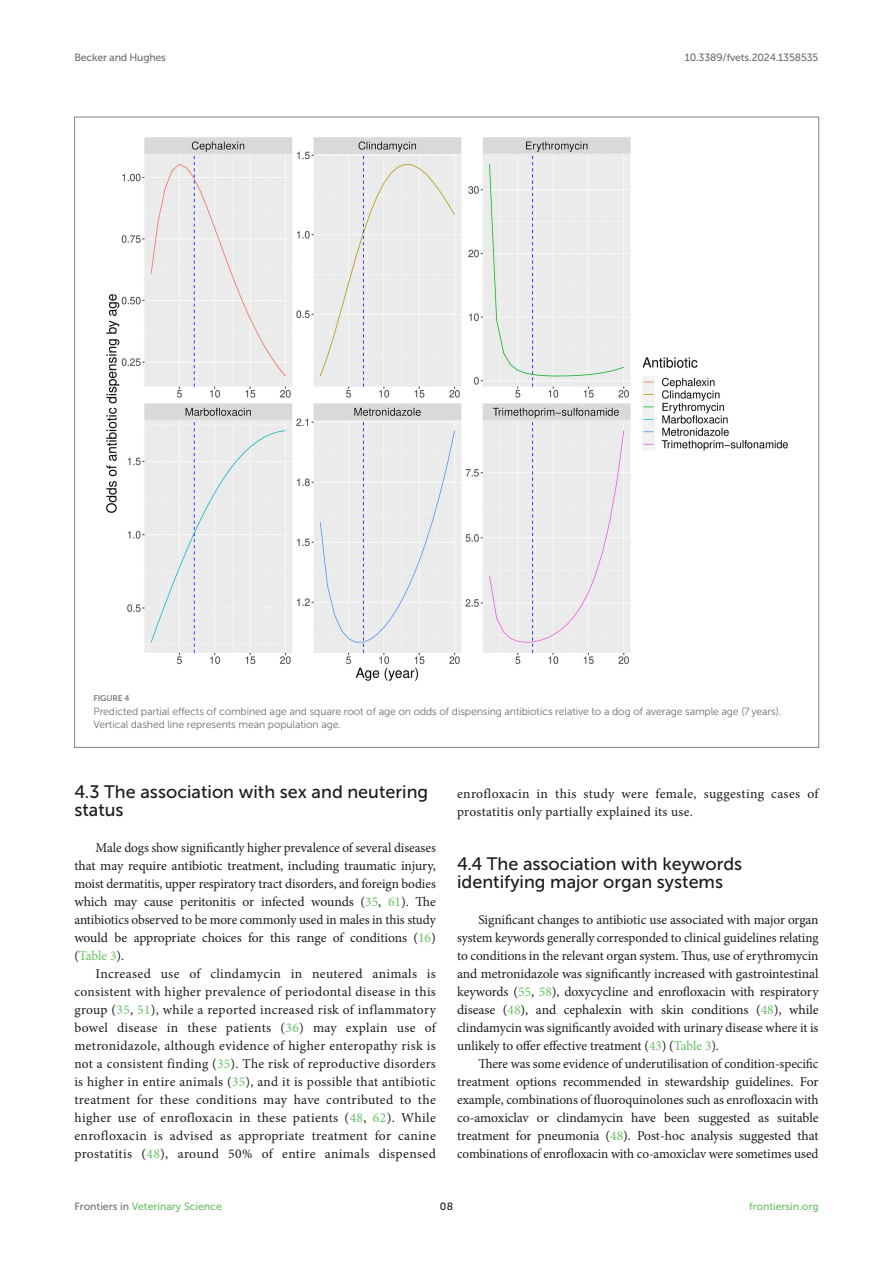
<style>
.page{position:relative;width:893px;height:1263px;background:#fff}
.page>*{position:absolute;margin:0;border:0;box-sizing:border-box;transform-origin:0 0}
.HEAD_2{font:18px/18px "Museo Sans 500";color:#1b1c1b}
.TEXT{font:13.5px/18px "Minion Pro";letter-spacing:.02em;color:#1b1c1b;text-align:justify}
.TEXT_FLUSH{font:13.5px/18px "Minion Pro";letter-spacing:-.01em;color:#1b1c1b;text-align:justify}
.FIG_LEG{font:10.5px/13.5px "Museo Sans 300";letter-spacing:-.01em;color:#706f70}
.t1{font:10.5px "Museo Sans 500";color:#65c161}
.t2{font:10.5px "Museo Sans 500";letter-spacing:-.015em;color:#706f70}
.t3{font:10.5px "Museo Sans 500";color:#1b1c1b}
.FIG_HD{font:8.25px "Museo Sans 700";letter-spacing:-.01em;color:#7e7f7f}
.s1{color:#65c161}
.s2{color:#706f70}
</style>
<div class="page">
<img style="left:106px;top:137px;width:682px;height:544px">
<p class="t2" style="left:74px;top:51px;width:93px">Becker and Hughes</p>
<p class="t2" style="left:685px;top:51px;width:135px">10.3389/fvets.2024.1358535</p>
<p class="FIG_HD" style="left:94px;top:694px;width:37px">FIGURE 4</p>
<p class="FIG_LEG" style="left:94px;top:705px;width:689px">Predicted partial effects of combined age and square root of age on odds of dispensing antibiotics relative to a dog of average sample age (7 years).<br>Vertical dashed line represents mean population age.</p>
<p class="HEAD_2" style="left:74px;top:783px;width:355px">4.3 The association with sex and neutering status</p>
<p class="TEXT_FLUSH" style="left:74px;top:839px;width:363px;text-indent:21px">Male dogs show significantly higher prevalence of several diseases that may require antibiotic treatment, including traumatic injury, moist dermatitis, upper respiratory tract disorders, and foreign bodies which may cause peritonitis or infected wounds (<span class="s1">35</span>, <span class="s1">61</span>). The antibiotics observed to be more commonly used in males in this study would be appropriate choices for this range of conditions (<span class="s1">16</span>) (<span class="s1">Table 3</span>).</p>
<p class="TEXT" style="left:74px;top:965px;width:363px;text-indent:21px">Increased use of clindamycin in neutered animals is consistent with higher prevalence of periodontal disease in this group (<span class="s1">35</span>, <span class="s1">51</span>), while a reported increased risk of inflammatory bowel disease in these patients (<span class="s1">36</span>) may explain use of metronidazole, although evidence of higher enteropathy risk is not a consistent finding (<span class="s1">35</span>). The risk of reproductive disorders is higher in entire animals (<span class="s1">35</span>), and it is possible that antibiotic treatment for these conditions may have contributed to the higher use of enrofloxacin in these patients (<span class="s1">48</span>, <span class="s1">62</span>). While enrofloxacin is advised as appropriate treatment for canine prostatitis (<span class="s1">48</span>), around 50% of entire animals dispensed</p>
<p class="TEXT" style="left:457px;top:785px;width:363px">enrofloxacin in this study were female, suggesting cases of prostatitis only partially explained its use.</p>
<p class="HEAD_2" style="left:457px;top:855px;width:287px">4.4 The association with keywords identifying major organ systems</p>
<p class="TEXT_FLUSH" style="left:457px;top:911px;width:363px;text-indent:21px">Significant changes to antibiotic use associated with major organ system keywords generally corresponded to clinical guidelines relating to conditions in the relevant organ system. Thus, use of erythromycin and metronidazole was significantly increased with gastrointestinal keywords (<span class="s1">55</span>, <span class="s1">58</span>), doxycycline and enrofloxacin with respiratory disease (<span class="s1">48</span>), and cephalexin with skin conditions (<span class="s1">48</span>), while clindamycin was significantly avoided with urinary disease where it is unlikely to offer effective treatment (<span class="s1">43</span>) (<span class="s1">Table 3</span>).</p>
<p class="TEXT" style="left:457px;top:1055px;width:363px;text-indent:21px">There was some evidence of underutilisation of condition-specific treatment options recommended in stewardship guidelines. For example, combinations of fluoroquinolones such as enrofloxacin with co-amoxiclav or clindamycin have been suggested as suitable treatment for pneumonia (<span class="s1">48</span>). Post-hoc analysis suggested that combinations of enrofloxacin with co-amoxiclav were sometimes used</p>
<p class="t1" style="left:74px;top:1200px;width:149px"><span class="s2">Frontiers in</span> Veterinary Science</p>
<p class="t3" style="left:440px;top:1200px;width:15px">08</p>
<p class="t1" style="left:749px;top:1200px;width:71px">frontiersin.org</p>
</div>
